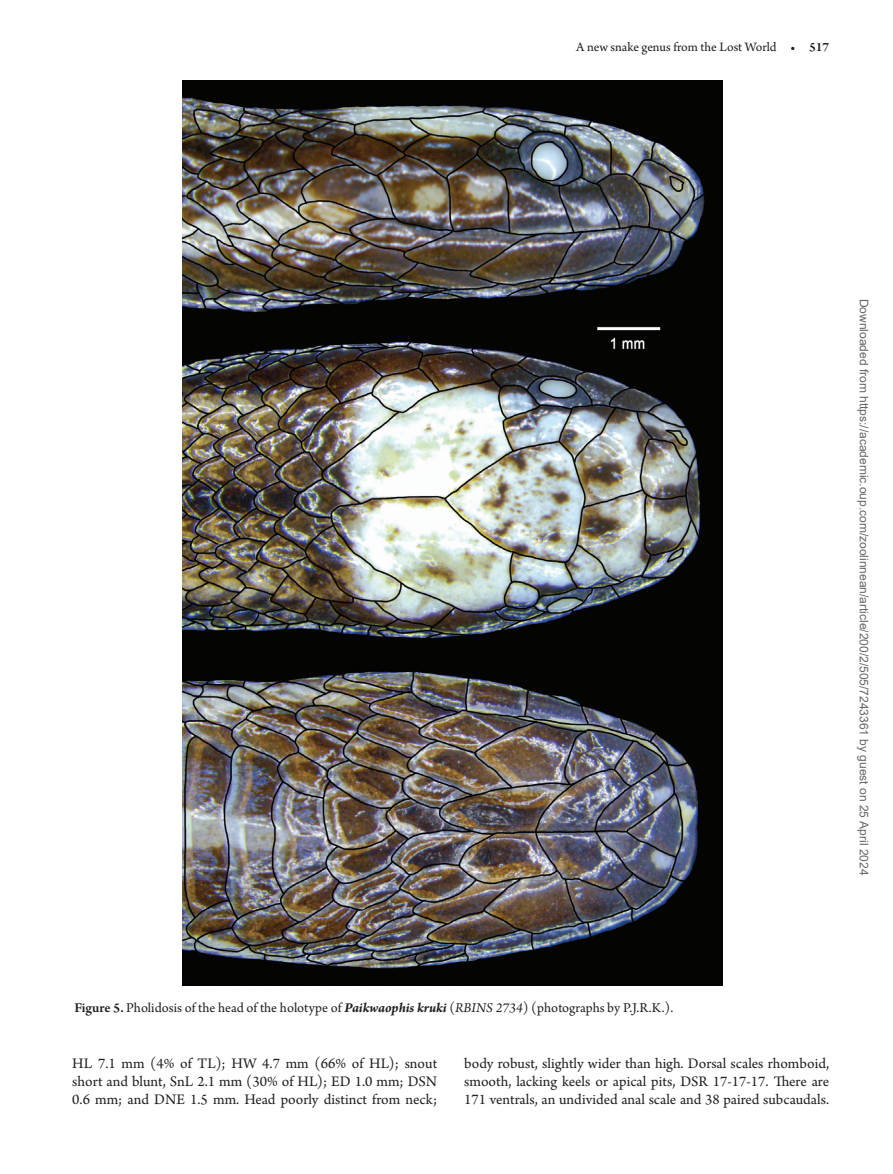
<style>
.page{position:relative;width:893px;height:1174px;background:#fff}
.page>*{position:absolute;margin:0;border:0;box-sizing:border-box;transform-origin:0 0}
.t1{font:15.3px/17.5px "Arno Pro";color:#231f20;text-align:justify}
.t2{font:14.25px "Arno Pro";color:#231f20}
.t3{font:13.5px "Arno Pro";color:#231f20}
.t4{font:12px "Arial";color:#666}
.s1{font-weight:600}
.s2{font-weight:700;font-style:italic}
.s3{font-style:italic}
</style>
<div class="page">
<img style="left:183px;top:81px;width:540px;height:904px">
<p class="t3" style="left:576px;top:39px;width:254px">A new snake genus from the Lost World <span class="s1">• 517</span></p>
<p class="t4" style="left:868px;top:298px;width:578px;rotate:90deg">Downloaded from https://academic.oup.com/zoolinnean/article/200/2/505/7243361 by guest on 25 April 2024</p>
<p class="t2" style="left:74px;top:999px;width:600px"><span class="s1">Figure 5.</span> Pholidosis of the head of the holotype of <span class="s2">Paikwaophis kruki</span> (<span class="s3">RBINS 2734</span>) (photographs by P.J.R.K.).</p>
<p class="t1" style="left:72px;top:1056px;width:366px">HL 7.1 mm (4% of TL); HW 4.7 mm (66% of HL); snout short and blunt, SnL 2.1 mm (30% of HL); ED 1.0 mm; DSN 0.6 mm; and DNE 1.5 mm. Head poorly distinct from neck;</p>
<p class="t1" style="left:464px;top:1055px;width:366px">body robust, slightly wider than high. Dorsal scales rhomboid, smooth, lacking keels or apical pits, DSR 17-17-17. There are 171 ventrals, an undivided anal scale and 38 paired subcaudals.</p>
</div>
